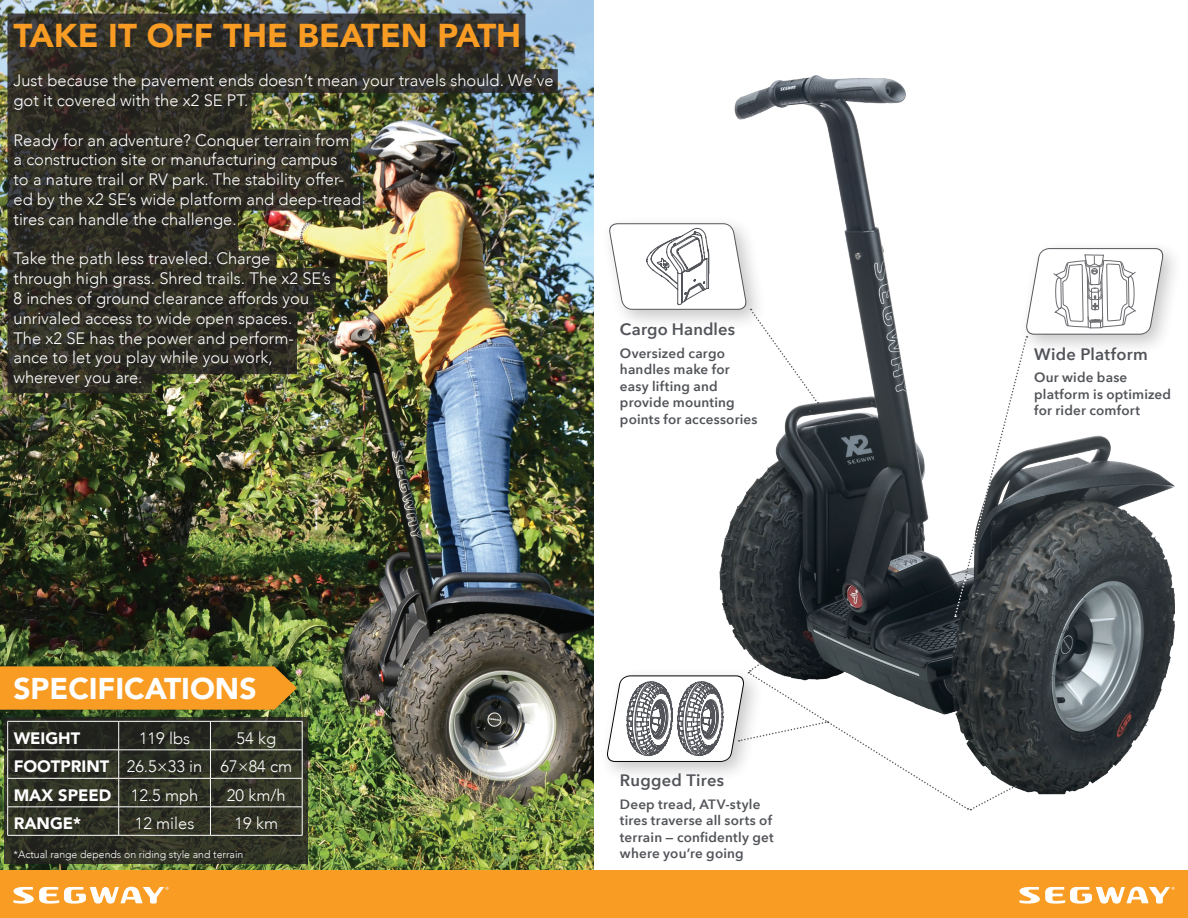
<style>
.page{position:relative;width:1188px;height:918px;background:#fff}
.page>*{position:absolute;margin:0;border:0;box-sizing:border-box;transform-origin:0 0}
.t1{font:900 33px "Avenir";color:#f89c24}
.t2{font:900 30px "Avenir";color:#fff}
.t3{font:300 16.5px/19.8px "Avenir";color:#fff}
.t4{font:600 16.5px "Avenir Next";letter-spacing:.015em;color:#525459}
.t5{font:900 16.5px "Avenir";color:#fff}
.t6{font:600 13.5px/16.5px "Avenir Next";letter-spacing:.015em;color:#525459}
.t7{font:300 10.5px "Avenir";color:#fff}
.s1{font-weight:900}
</style>
<div class="page">
<img style="left:0;top:0;width:594px;height:871px">
<svg style="left:4px;top:717px;width:304px;height:147px;background:#2f3126"></svg>
<img style="left:7px;top:14px;width:551px;height:379px">
<div style="left:0;top:871px;width:1188px;height:47px;background:#f89c24"></div>
<img style="left:719px;top:75px;width:455px;height:720px">
<svg style="left:0;top:666px;width:297px;height:44px;background:#ee9824"></svg>
<hr style="left:7px;top:721px;width:112px;height:1px;background:#fff">
<hr style="left:119px;top:721px;width:91px;height:1px;background:#fff">
<hr style="left:210px;top:721px;width:92px;height:1px;background:#fff">
<hr style="left:7px;top:750px;width:112px;height:1px;background:#fff">
<hr style="left:119px;top:750px;width:91px;height:1px;background:#fff">
<hr style="left:210px;top:750px;width:92px;height:1px;background:#fff">
<hr style="left:7px;top:778px;width:112px;height:1px;background:#fff">
<hr style="left:119px;top:778px;width:91px;height:1px;background:#fff">
<hr style="left:210px;top:778px;width:92px;height:1px;background:#fff">
<hr style="left:7px;top:807px;width:112px;height:1px;background:#fff">
<svg style="left:7px;top:722px;width:1px;height:113px"></svg>
<hr style="left:119px;top:807px;width:91px;height:1px;background:#fff">
<svg style="left:118px;top:722px;width:1px;height:113px"></svg>
<hr style="left:210px;top:807px;width:92px;height:1px;background:#fff">
<svg style="left:210px;top:722px;width:1px;height:113px"></svg>
<svg style="left:302px;top:722px;width:1px;height:113px"></svg>
<hr style="left:7px;top:835px;width:112px;height:1px;background:#fff">
<hr style="left:119px;top:835px;width:91px;height:1px;background:#fff">
<hr style="left:210px;top:835px;width:92px;height:1px;background:#fff">
<div style="left:1018px;top:240px;width:166px;height:116px;background:#231f20;opacity:.25"></div>
<svg style="left:14px;top:887px;width:154px;height:17px"></svg>
<svg style="left:1020px;top:887px;width:155px;height:17px"></svg>
<svg style="left:954px;top:161px;width:211px;height:456px"></svg>
<svg style="left:607px;top:663px;width:409px;height:148px"></svg>
<svg style="left:609px;top:223px;width:210px;height:181px"></svg>
<h1 class="t1" style="left:14px;top:7px;width:509px">TAKE IT OFF THE BEATEN PATH</h1>
<p class="t3" style="left:14px;top:71px;width:542px">Just because the pavement ends doesn’t mean your travels should. We’ve got it covered with the x2 SE PT.</p>
<p class="t3" style="left:14px;top:130px;width:349px">Ready for an adventure? Conquer terrain from a construction site or manufacturing campus<br>to a nature trail or RV park. The stability offer&shy;ed by the x2 SE’s wide platform and deep-tread tires can handle the challenge.</p>
<p class="t3" style="left:14px;top:249px;width:319px">Take the path less traveled. Charge through high grass. Shred trails. The x2 SE’s 8 inches of ground clearance affords you unrivaled access to wide open spaces.<br>The x2 SE has the power and perform&shy;ance to let you play while you work, wherever you are.</p>
<p class="t4" style="left:620px;top:315px;width:117px">Cargo Handles</p>
<p class="t6" style="left:620px;top:344px;width:139px">Oversized cargo handles make for easy lifting and provide mounting points for accessories</p>
<h2 class="t2" style="left:14px;top:662px;width:245px">SPECIFICATIONS</h2>
<p class="t5" style="left:14px;top:724px;width:68px">WEIGHT</p>
<p class="t3" style="left:139px;top:728px;width:53px">119 lbs</p>
<p class="t3" style="left:14px;top:724px;width:280px;line-height:28.5px;text-indent:223px">54 kg<br><span class="s1">FOOTPRINT</span> 26.5×33 in 67×84 cm<br><span class="s1">MAX SPEED</span> 12.5 mph</p>
<p class="t3" style="left:227px;top:785px;width:60px">20 km/h</p>
<p class="t5" style="left:14px;top:809px;width:69px">RANGE*</p>
<p class="t3" style="left:135px;top:814px;width:61px">12 miles</p>
<p class="t3" style="left:235px;top:814px;width:45px">19 km</p>
<p class="t7" style="left:14px;top:848px;width:231px">*Actual range depends on riding style and terrain</p>
<p class="t4" style="left:620px;top:766px;width:106px">Rugged Tires</p>
<p class="t6" style="left:620px;top:796px;width:155px">Deep tread, ATV-style tires traverse all sorts of terrain — confidently get where you’re going</p>
<p class="t4" style="left:1034px;top:340px;width:115px">Wide Platform</p>
<p class="t6" style="left:1034px;top:369px;width:139px">Our wide base platform is optimized for rider comfort</p>
</div>
